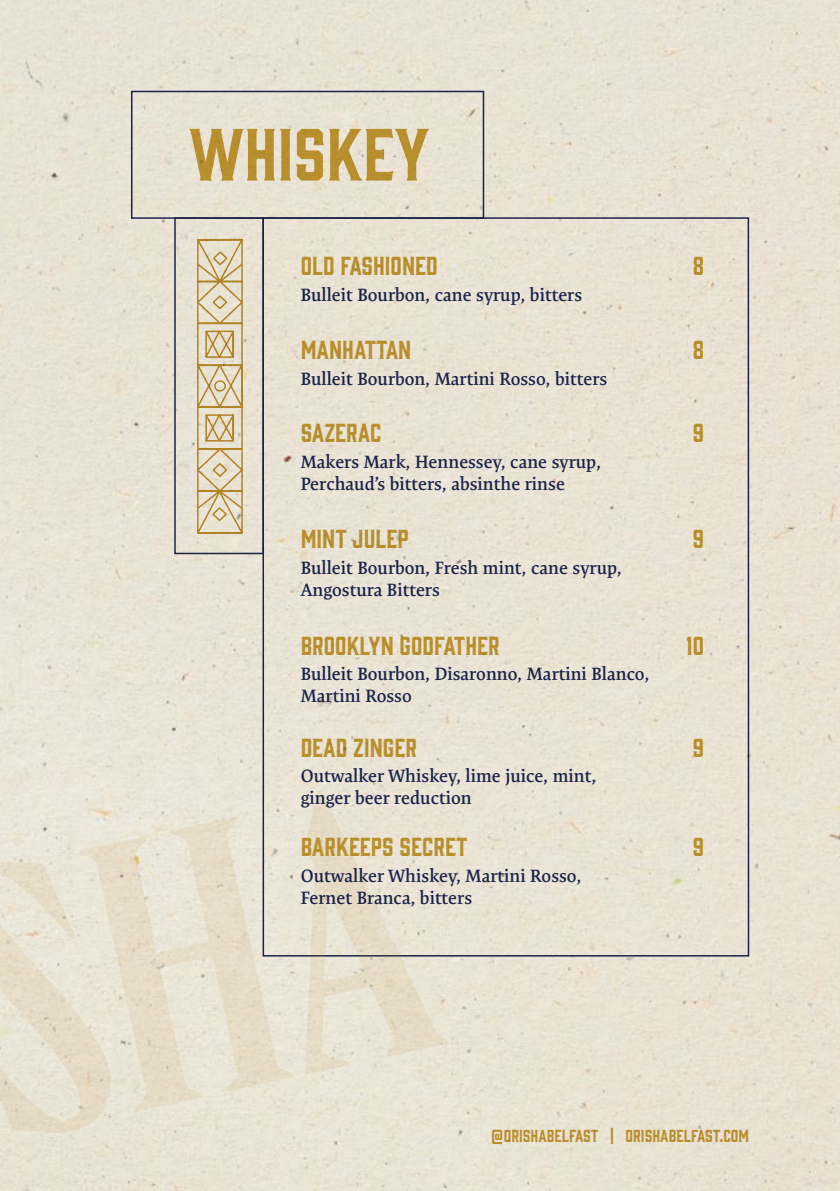
<style>
.page{position:relative;width:840px;height:1191px;background:#fff}
.page>*{position:absolute;margin:0;border:0;box-sizing:border-box;transform-origin:0 0}
.t1{font:68px "Gin";color:#caa137}
.t2{font:24px "Gin";color:#caa136}
.t3{font:600 18px/22px "Expo Serif Pro";color:#1d2758}
.t4{font:16px "Gin";color:#caa136}
</style>
<div class="page">
<img style="left:0;top:0;width:839px;height:1191px">
<h1 class="t1" style="left:189px;top:107px;width:242px">WHISKEY</h1>
<h2 class="t2" style="left:300px;top:249px;width:138px">OLD FASHIONED</h2>
<p class="t3" style="left:300px;top:284px;width:283px">Bulleit Bourbon, cane syrup, bitters</p>
<h2 class="t2" style="left:300px;top:333px;width:112px">MANHATTAN</h2>
<p class="t3" style="left:300px;top:368px;width:308px">Bulleit Bourbon, Martini Rosso, bitters</p>
<h2 class="t2" style="left:300px;top:416px;width:82px">SAZERAC</h2>
<p class="t3" style="left:300px;top:451px;width:301px">Makers Mark, Hennessey, cane syrup,<br>Perchaud’s bitters, absinthe rinse</p>
<h2 class="t2" style="left:300px;top:522px;width:109px">MINT JULEP</h2>
<p class="t3" style="left:300px;top:557px;width:322px">Bulleit Bourbon, Fresh mint, cane syrup,<br>Angostura Bitters</p>
<h2 class="t2" style="left:300px;top:629px;width:200px">BROOKLYN GODFATHER</h2>
<p class="t3" style="left:300px;top:663px;width:350px">Bulleit Bourbon, Disaronno, Martini Blanco,<br>Martini Rosso</p>
<h2 class="t2" style="left:300px;top:731px;width:118px">DEAD ZINGER</h2>
<p class="t3" style="left:300px;top:765px;width:297px">Outwalker Whiskey, lime juice, mint, ginger beer reduction</p>
<h2 class="t2" style="left:300px;top:830px;width:168px">BARKEEPS SECRET</h2>
<p class="t3" style="left:300px;top:864px;width:282px">Outwalker Whiskey, Martini Rosso,<br>Fernet Branca, bitters</p>
<h2 class="t2" style="left:692px;top:249px;width:13px">8</h2>
<h2 class="t2" style="left:692px;top:333px;width:13px">8</h2>
<h2 class="t2" style="left:692px;top:416px;width:13px">9</h2>
<h2 class="t2" style="left:692px;top:522px;width:13px">9</h2>
<h2 class="t2" style="left:686px;top:629px;width:19px">10</h2>
<h2 class="t2" style="left:692px;top:731px;width:13px">9</h2>
<h2 class="t2" style="left:692px;top:830px;width:13px">9</h2>
<p class="t4" style="left:490px;top:1125px;width:260px">@ORISHABELFAST | ORISHABELFAST.COM</p>
</div>
